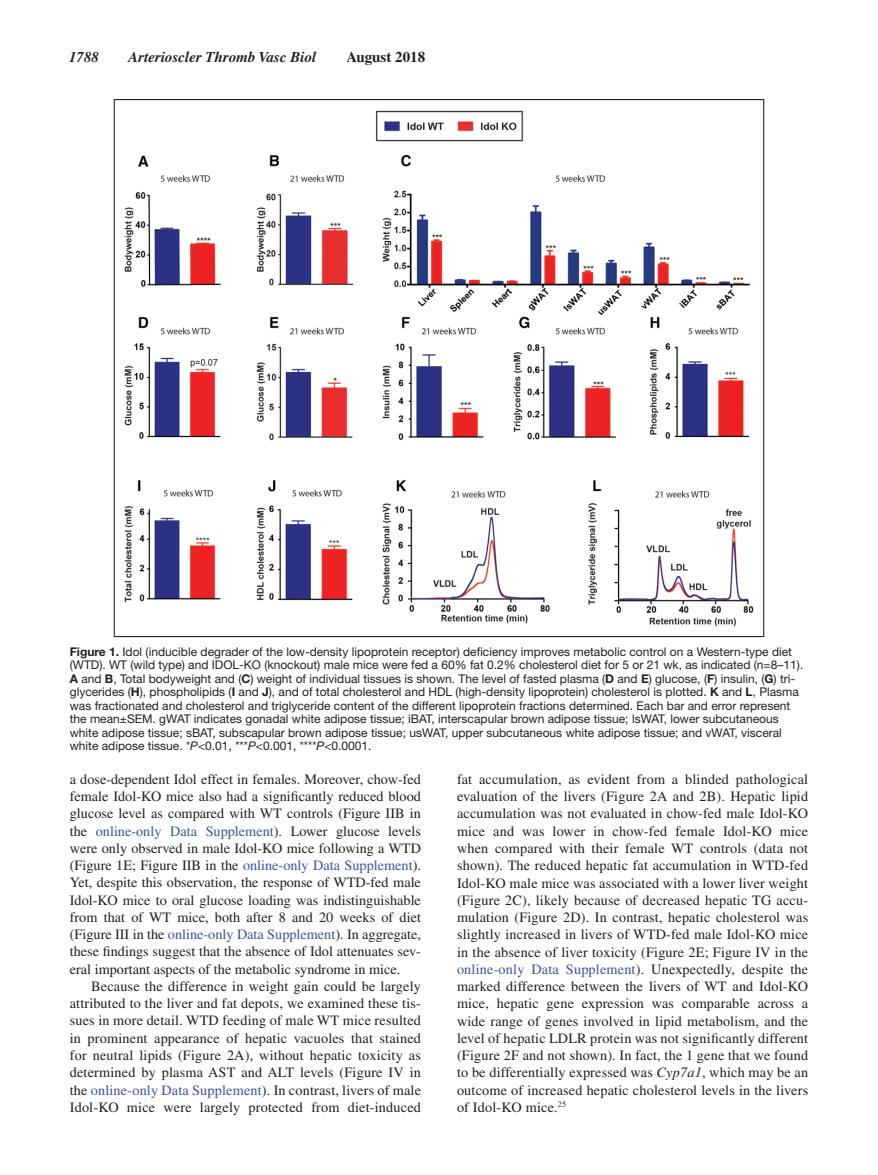
<style>
.page{position:relative;width:878px;height:1175px;background:#fff}
.page>*{position:absolute;margin:0;border:0;box-sizing:border-box;transform-origin:0 0}
.t1{font:italic 700 15px "Times";color:#231f20}
.t2{font:700 15px "Times";color:#231f20}
.t3{font:14.25px/17.2px "Times";letter-spacing:.01em;color:#231f20;text-align:justify}
.t4{font:12px/13.5px "Helvetica Neue";color:#231f20}
.s1{font-weight:700}
.s2{font-style:italic}
.s3{color:#3a53a3}
</style>
<div class="page">
<svg style="left:113px;top:99px;width:651px;height:538px"></svg>
<p class="t1" style="left:69px;top:48px;width:31px">1788</p>
<p class="t1" style="left:128px;top:48px;width:189px">Arterioscler Thromb Vasc Biol</p>
<p class="t2" style="left:346px;top:48px;width:80px">August 2018</p>
<p class="t4" style="left:70px;top:644px;width:735px"><span class="s1">Figure 1.</span> Idol (inducible degrader of the low-density lipoprotein receptor) deficiency improves metabolic control on a Western-type diet (WTD). WT (wild type) and IDOL-KO (knockout) male mice were fed a 60% fat 0.2% cholesterol diet for 5 or 21 wk, as indicated (n=8–11).<br><span class="s1">A</span> and <span class="s1">B</span>, Total bodyweight and (<span class="s1">C</span>) weight of individual tissues is shown. The level of fasted plasma (<span class="s1">D</span> and <span class="s1">E</span>) glucose, (<span class="s1">F</span>) insulin, (<span class="s1">G</span>) tri&shy;glycerides (<span class="s1">H</span>), phospholipids (<span class="s1">I</span> and <span class="s1">J</span>), and of total cholesterol and HDL (high-density lipoprotein) cholesterol is plotted. <span class="s1">K</span> and <span class="s1">L</span>, Plasma was fractionated and cholesterol and triglyceride content of the different lipoprotein fractions determined. Each bar and error represent the mean±SEM. gWAT indicates gonadal white adipose tissue; iBAT, interscapular brown adipose tissue; lsWAT, lower subcutaneous white adipose tissue; sBAT, subscapular brown adipose tissue; usWAT, upper subcutaneous white adipose tissue; and vWAT, visceral white adipose tissue. *<span class="s2">P</span>&lt;0.01, ***<span class="s2">P</span>&lt;0.001, ****<span class="s2">P</span>&lt;0.0001.</p>
<p class="t3" style="left:70px;top:770px;width:353px">a dose-dependent Idol effect in females. Moreover, chow-fed female Idol-KO mice also had a significantly reduced blood glucose level as compared with WT controls (Figure IIB in the <span class="s3">online-only Data Supplement</span>). Lower glucose levels were only observed in male Idol-KO mice following a WTD (Figure 1E; Figure IIB in the <span class="s3">online-only Data Supplement</span>).<br>Yet, despite this observation, the response of WTD-fed male Idol-KO mice to oral glucose loading was indistinguishable from that of WT mice, both after 8 and 20 weeks of diet (Figure III in the <span class="s3">online-only Data Supplement</span>). In aggregate, these findings suggest that the absence of Idol attenuates sev&shy;eral important aspects of the metabolic syndrome in mice.</p>
<p class="t3" style="left:70px;top:977px;width:353px;text-indent:21px">Because the difference in weight gain could be largely attributed to the liver and fat depots, we examined these tis&shy;sues in more detail. WTD feeding of male WT mice resulted in prominent appearance of hepatic vacuoles that stained for neutral lipids (Figure 2A), without hepatic toxicity as determined by plasma AST and ALT levels (Figure IV in the <span class="s3">online-only Data Supplement</span>). In contrast, livers of male Idol-KO mice were largely protected from diet-induced</p>
<p class="t3" style="left:457px;top:770px;width:353px">fat accumulation, as evident from a blinded pathological evaluation of the livers (Figure 2A and 2B). Hepatic lipid accumulation was not evaluated in chow-fed male Idol-KO mice and was lower in chow-fed female Idol-KO mice when compared with their female WT controls (data not shown). The reduced hepatic fat accumulation in WTD-fed Idol-KO male mice was associated with a lower liver weight (Figure 2C), likely because of decreased hepatic TG accu&shy;mulation (Figure 2D). In contrast, hepatic cholesterol was slightly increased in livers of WTD-fed male Idol-KO mice in the absence of liver toxicity (Figure 2E; Figure IV in the <span class="s3">online-only Data Supplement</span>). Unexpectedly, despite the marked difference between the livers of WT and Idol-KO mice, hepatic gene expression was comparable across a wide range of genes involved in lipid metabolism, and the level of hepatic LDLR protein was not significantly different (Figure 2F and not shown). In fact, the 1 gene that we found to be differentially expressed was <span class="s2">Cyp7a1</span>, which may be an outcome of increased hepatic cholesterol levels in the livers of Idol-KO mice.<sup>25</sup></p>
</div>
